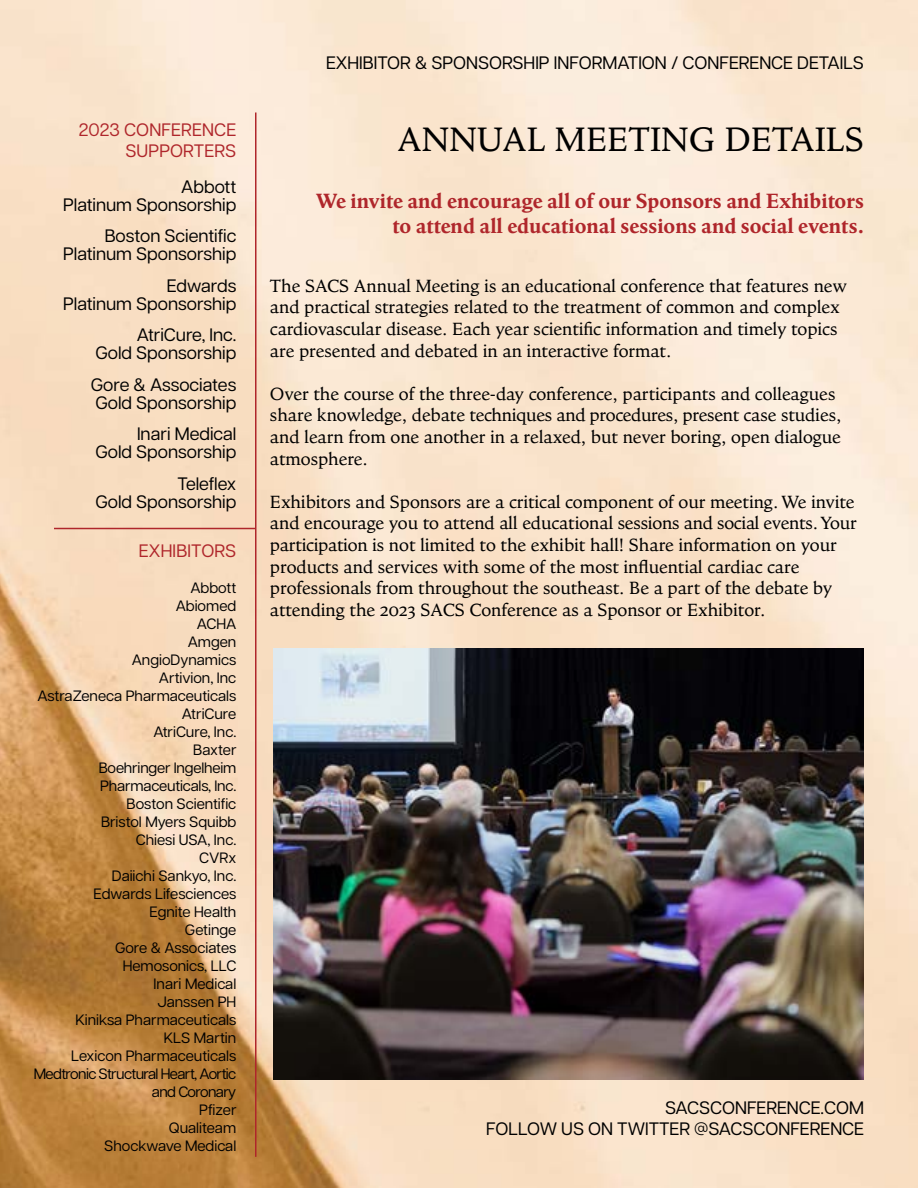
<style>
.page{position:relative;width:918px;height:1188px;background:#fff}
.page>*{position:absolute;margin:0;border:0;box-sizing:border-box;transform-origin:0 0}
.t1{font:34.5px "Goodchild Pro";color:#000}
.t2{font:700 21px/25.2px "Goodchild Pro";color:#af262b;text-align:right}
.t3{font:18px/21.6px "Goodchild Pro";color:#000}
.t4{font:18px/18px "Articulat CF";color:#000;text-align:right}
.t5{font:18px/21px "Articulat CF";letter-spacing:.01em;color:#af262b;text-align:right}
.t6{font:15px/18px "Articulat CF";color:#000;text-align:right}
</style>
<div class="page">
<img style="left:0;top:0;width:918px;height:1188px">
<hr style="left:255px;top:112px;width:2px;height:1045px;background:#af262b">
<hr style="left:54px;top:528px;width:202px;height:1px;background:#af262b">
<img style="left:273px;top:648px;width:591px;height:432px">
<p class="t5" style="left:79px;top:118px;width:159px">2023 CONFERENCE<br>SUPPORTERS</p>
<p class="t4" style="left:63px;top:176px;width:175px">Abbott<br>Platinum Sponsorship</p>
<p class="t4" style="left:63px;top:226px;width:175px">Boston Scientific<br>Platinum Sponsorship</p>
<p class="t4" style="left:63px;top:275px;width:175px">Edwards<br>Platinum Sponsorship</p>
<p class="t4" style="left:95px;top:325px;width:143px">AtriCure, Inc.<br>Gold Sponsorship</p>
<p class="t4" style="left:91px;top:374px;width:147px;text-align:left">Gore &amp; Associates<br>Gold Sponsorship</p>
<p class="t4" style="left:95px;top:424px;width:142px">Inari Medical<br>Gold Sponsorship</p>
<p class="t4" style="left:95px;top:473px;width:142px">Teleflex<br>Gold Sponsorship</p>
<p class="t5" style="left:139px;top:539px;width:99px">EXHIBITORS</p>
<p class="t6" style="left:34px;top:578px;width:204px">Abbott<br>Abiomed<br>ACHA<br>Amgen<br>AngioDynamics<br>Artivion, Inc<br>AstraZeneca Pharmaceuticals<br>AtriCure<br>AtriCure, Inc.<br>Baxter<br>Boehringer Ingelheim<br>Pharmaceuticals, Inc.<br>Boston Scientific<br>Bristol Myers Squibb<br>Chiesi USA, Inc.<br>CVRx<br>Daiichi Sankyo, Inc.<br>Edwards Lifesciences<br>Egnite Health<br>Getinge<br>Gore &amp; Associates<br>Hemosonics, LLC<br>Inari Medical<br>Janssen PH<br>Kiniksa Pharmaceuticals<br>KLS Martin<br>Lexicon Pharmaceuticals<br>Medtronic Structural Heart, Aortic and Coronary<br>Pfizer<br>Qualiteam<br>Shockwave Medical</p>
<p class="t4" style="left:326px;top:52px;width:539px">EXHIBITOR &amp; SPONSORSHIP INFORMATION / CONFERENCE DETAILS</p>
<h1 class="t1" style="left:397px;top:119px;width:468px">ANNUAL MEETING DETAILS</h1>
<p class="t2" style="left:316px;top:188px;width:550px">We invite and encourage all of our Sponsors and Exhibitors to attend all educational sessions and social events.</p>
<p class="t3" style="left:270px;top:275px;width:578px">The SACS Annual Meeting is an educational conference that features new and practical strategies related to the treatment of common and complex cardiovascular disease. Each year scientific information and timely topics are presented and debated in an interactive format.</p>
<p class="t3" style="left:270px;top:383px;width:573px">Over the course of the three-day conference, participants and colleagues share knowledge, debate techniques and procedures, present case studies, and learn from one another in a relaxed, but never boring, open dialogue atmosphere.</p>
<p class="t3" style="left:270px;top:491px;width:588px">Exhibitors and Sponsors are a critical component of our meeting. We invite and encourage you to attend all educational sessions and social events. Your participation is not limited to the exhibit hall! Share information on your products and services with some of the most influential cardiac care professionals from throughout the southeast. Be a part of the debate by attending the 2023 SACS Conference as a Sponsor or Exhibitor.</p>
<p class="t4" style="left:486px;top:1096px;width:379px;line-height:21.6px">SACSCONFERENCE.COM<br>FOLLOW US ON TWITTER @SACSCONFERENCE</p>
</div>
